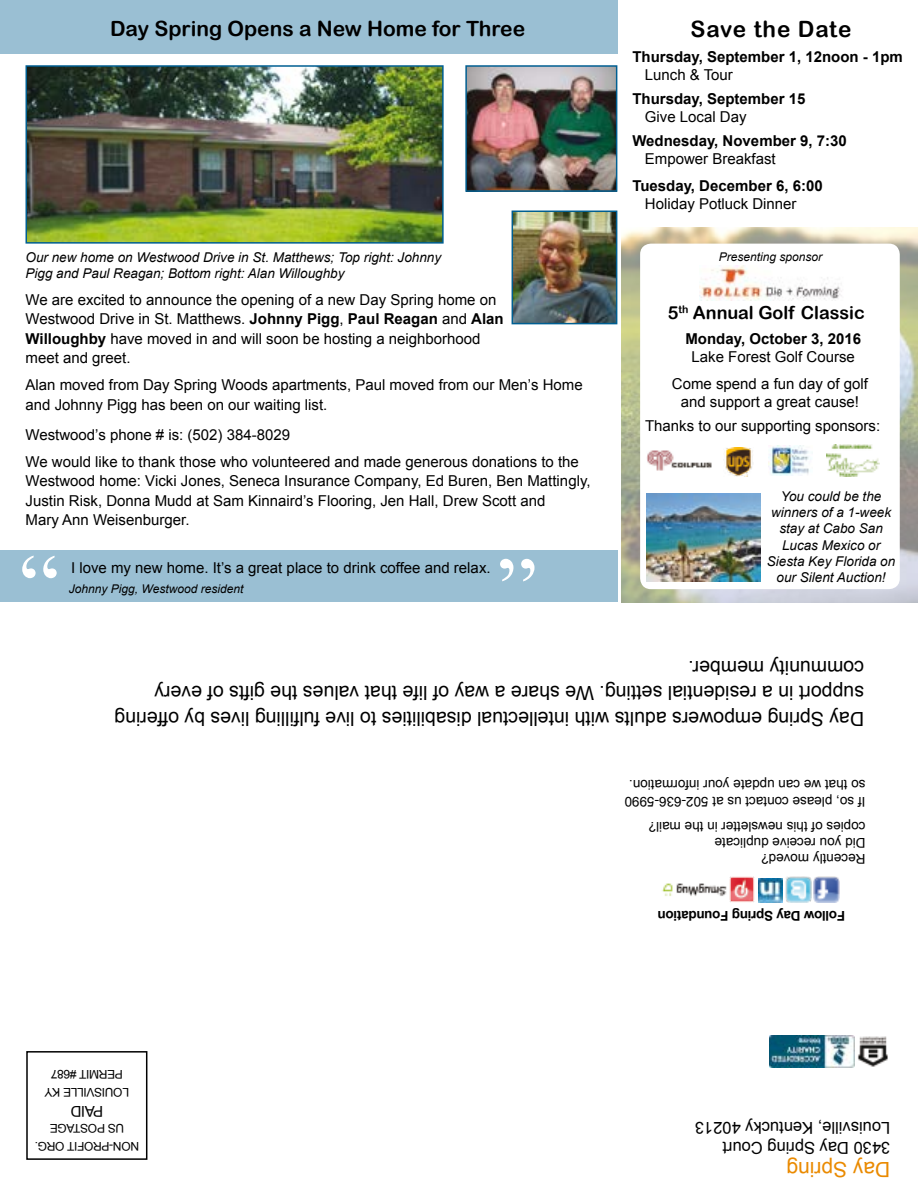
<style>
.page{position:relative;width:918px;height:1188px;background:#fff}
.page>*{position:absolute;margin:0;border:0;box-sizing:border-box;transform-origin:0 0}
.t1{font:90px "Times New Roman";color:#fff}
.t2{font:22.5px "Arial Rounded MT Bold";letter-spacing:.04em;color:#000}
.t3{font:21px "Arial Rounded MT Bold";color:#000}
.t4{font:21px "Arial";color:#ea8a00}
.t5{font:19.5px/25.2px "Arial";color:#000}
.t6{font:18px "Arial Rounded MT Bold";color:#000}
.t7{font:16.5px/19.8px "Arial";color:#000}
.t8{font:15px/19.5px "Arial";color:#000}
.t9{font:700 15px "Arial";color:#000}
.t10{font:italic 13.5px/16.2px "Arial";color:#000}
.t11{font:13.5px/16.2px "Arial";color:#000}
.t12{font:700 13.5px "Arial";letter-spacing:-.02em;color:#000}
.t13{font:12px/18px "Arial";letter-spacing:-.025em;color:#000;text-align:center}
.t14{font:italic 12px "Arial";color:#000}
.s1{font-weight:700}
</style>
<div class="page">
<div style="left:0;top:0;width:618px;height:54px;background:#9abfd3"></div>
<div style="left:0;top:550px;width:618px;height:52px;background:#9abfd3"></div>
<div style="left:26px;top:1051px;width:121px;height:109px;border:2px solid #000"></div>
<img style="left:857px;top:1036px;width:31px;height:31px">
<img style="left:662px;top:876px;width:76px;height:24px">
<img style="left:814px;top:877px;width:26px;height:26px">
<img style="left:785px;top:877px;width:26px;height:26px">
<img style="left:759px;top:878px;width:23px;height:24px">
<img style="left:730px;top:877px;width:25px;height:25px">
<img style="left:770px;top:1036px;width:85px;height:32px">
<img style="left:29px;top:68px;width:412px;height:173px">
<div style="left:26px;top:65px;width:418px;height:179px;border:2px solid #005f92"></div>
<img style="left:515px;top:214px;width:99px;height:107px">
<div style="left:512px;top:211px;width:105px;height:113px;border:2px solid #005f92"></div>
<img style="left:468px;top:68px;width:146px;height:121px">
<div style="left:465px;top:65px;width:152px;height:127px;border:2px solid #005f92"></div>
<img style="left:621px;top:227px;width:297px;height:375px">
<div style="left:640px;top:244px;width:260px;height:345px;background:#fff;border-radius:11px"></div>
<img style="left:647px;top:493px;width:113px;height:89px">
<img style="left:647px;top:450px;width:65px;height:21px">
<img style="left:725px;top:447px;width:28px;height:30px">
<img style="left:768px;top:445px;width:45px;height:31px">
<img style="left:827px;top:445px;width:53px;height:31px">
<img style="left:699px;top:266px;width:143px;height:34px">
<h3 class="t3" style="left:110px;top:16px;width:417px">Day Spring Opens a New Home for Three</h3>
<p class="t10" style="left:26px;top:249px;width:417px">Our new home on Westwood Drive in St. Matthews; Top right: Johnny<br>Pigg and Paul Reagan; Bottom right: Alan Willoughby</p>
<p class="t8" style="left:26px;top:290px;width:480px">We are excited to announce the opening of a new Day Spring home on Westwood Drive in St. Matthews. <span class="s1">Johnny Pigg</span>, <span class="s1">Paul Reagan</span> and <span class="s1">Alan Willoughby</span> have moved in and will soon be hosting a neighborhood meet and greet.</p>
<p class="t8" style="left:26px;top:375px;width:559px">Alan moved from Day Spring Woods apartments, Paul moved from our Men’s Home and Johnny Pigg has been on our waiting list.</p>
<p class="t8" style="left:26px;top:421px;width:555px;line-height:27px">Westwood’s phone # is: (502) 384-8029<br>We would like to thank those who volunteered and made generous donations to the</p>
<p class="t8" style="left:26px;top:471px;width:567px">Westwood home: Vicki Jones, Seneca Insurance Company, Ed Buren, Ben Mattingly,<br>Justin Risk, Donna Mudd at Sam Kinnaird’s Flooring, Jen Hall, Drew Scott and<br>Mary Ann Weisenburger.</p>
<h1 class="t1" style="left:19px;top:526px;width:41px">“</h1>
<h1 class="t1" style="left:537px;top:611px;width:41px;rotate:-180deg">“</h1>
<p class="t8" style="left:71px;top:559px;width:421px">I love my new home. It’s a great place to drink coffee and relax.</p>
<p class="t14" style="left:69px;top:581px;width:176px">Johnny Pigg, Westwood resident</p>
<h2 class="t2" style="left:691px;top:16px;width:162px">Save the Date</h2>
<p class="t9" style="left:632px;top:47px;width:272px">Thursday, September 1, 12noon - 1pm</p>
<p class="t8" style="left:645px;top:66px;width:90px">Lunch &amp; Tour</p>
<p class="t9" style="left:632px;top:89px;width:175px">Thursday, September 15</p>
<p class="t8" style="left:645px;top:108px;width:103px">Give Local Day</p>
<p class="t9" style="left:632px;top:131px;width:216px">Wednesday, November 9, 7:30</p>
<p class="t8" style="left:645px;top:150px;width:132px">Empower Breakfast</p>
<p class="t9" style="left:632px;top:176px;width:192px">Tuesday, December 6, 6:00</p>
<p class="t8" style="left:645px;top:195px;width:153px">Holiday Potluck Dinner</p>
<p class="t14" style="left:719px;top:249px;width:105px">Presenting sponsor</p>
<p class="t6" style="left:668px;top:302px;width:199px">5<sup>th</sup> Annual Golf Classic</p>
<p class="t9" style="left:685px;top:329px;width:177px">Monday, October 3, 2016</p>
<p class="t8" style="left:672px;top:344px;width:197px;line-height:26.4px;text-align:center">Lake Forest Golf Course<br>Come spend a fun day of golf</p>
<p class="t8" style="left:645px;top:390px;width:237px;line-height:24px;text-indent:36px">and support a great cause!<br>Thanks to our supporting sponsors:</p>
<p class="t10" style="left:767px;top:488px;width:130px;text-align:center">You could be the winners of a 1-week stay at Cabo San<br>Lucas Mexico or<br>Siesta Key Florida on our Silent Auction!</p>
<h3 class="t5" style="left:864px;top:731px;width:751px;rotate:-180deg">Day Spring empowers adults with intellectual disabilities to live fulfilling lives by offering support in a residential setting. We share a way of life that values the gifts of every community member.</h3>
<p class="t11" style="left:866px;top:809px;width:242px;rotate:-180deg">If so, please contact us at 502-636-5990 so that we can update your information.</p>
<p class="t11" style="left:866px;top:867px;width:218px;rotate:-180deg">Recently moved?<br>Did you receive duplicate<br>copies of this newsletter in the mail?</p>
<p class="t13" style="left:129px;top:1101px;width:86px;rotate:-180deg">LOUISVILLE KY<br>PERMIT #687</p>
<p class="t8" style="left:103px;top:1121px;width:34px;rotate:-180deg">PAID</p>
<p class="t13" style="left:139px;top:1155px;width:106px;rotate:-180deg">NON-PROFIT ORG.<br>US POSTAGE</p>
<p class="t12" style="left:845px;top:925px;width:189px;rotate:-180deg">Follow Day Spring Foundation</p>
<p class="t7" style="left:890px;top:1158px;width:197px;rotate:-180deg">3430 Day Spring Court<br>Louisville, Kentucky 40213</p>
<h3 class="t4" style="left:890px;top:1183px;width:105px;rotate:-180deg">Day Spring</h3>
</div>
